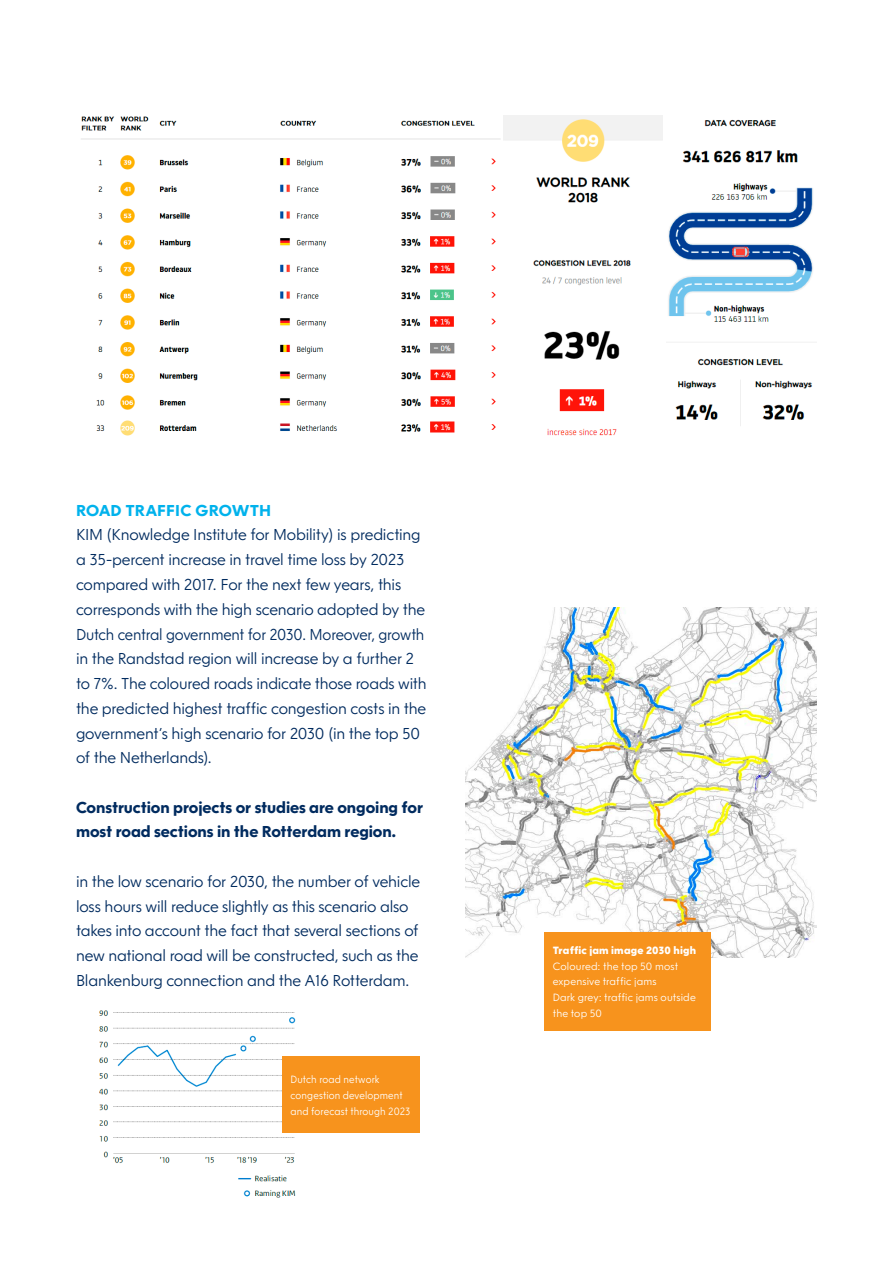
<style>
.page{position:relative;width:893px;height:1263px;background:#fff}
.page>*{position:absolute;margin:0;border:0;box-sizing:border-box;transform-origin:0 0}
.t1{font:300 15.75px/24.8px "NLRTM";letter-spacing:-.015em;color:#002b5f}
.t2{font:700 15.75px/24.8px "NLRTM";letter-spacing:-.005em;color:#002b5f}
.t3{font:700 15.75px "NLRTM";letter-spacing:.005em;color:#00b2ec}
.t4{font:300 10.5px/15.8px "NLRTM";letter-spacing:.01em;color:#fff}
.t5{font:300 10.5px/15.8px "NLRTM";letter-spacing:.01em;color:#fff;scale:.94 1}
.t6{font:800 10.5px "NLRTM";letter-spacing:.015em;color:#fff}
</style>
<div class="page">
<img style="left:81px;top:116px;width:419px;height:320px">
<img style="left:503px;top:115px;width:159px;height:88px">
<img style="left:668px;top:119px;width:145px;height:307px">
<img style="left:533px;top:260px;width:98px;height:176px">
<img style="left:99px;top:1010px;width:197px;height:188px">
<div style="left:282px;top:1057px;width:137px;height:76px;background:#f7931d"></div>
<img style="left:465px;top:607px;width:351px;height:351px">
<div style="left:544px;top:932px;width:167px;height:99px;background:#f7931d"></div>
<p class="t3" style="left:76px;top:501px;width:197px">ROAD TRAFFIC GROWTH</p>
<p class="t1" style="left:76px;top:522px;width:352px">KIM (Knowledge Institute for Mobility) is predicting a 35-percent increase in travel time loss by 2023 compared with 2017. For the next few years, this corresponds with the high scenario adopted by the Dutch central government for 2030. Moreover, growth in the Randstad region will increase by a further 2 to 7%. The coloured roads indicate those roads with the predicted highest traffic congestion costs in the government’s high scenario for 2030 (in the top 50 of the Netherlands).</p>
<p class="t2" style="left:76px;top:795px;width:349px">Construction projects or studies are ongoing for most road sections in the Rotterdam region.</p>
<p class="t1" style="left:76px;top:869px;width:346px">in the low scenario for 2030, the number of vehicle loss hours will reduce slightly as this scenario also takes into account the fact that several sections of new national road will be constructed, such as the Blankenburg connection and the A16 Rotterdam.</p>
<p class="t5" style="left:291px;top:1071px;width:129px">Dutch road network congestion development and forecast through 2023</p>
<p class="t6" style="left:553px;top:944px;width:145px">Traffic jam image 2030 high</p>
<p class="t4" style="left:553px;top:958px;width:145px">Coloured: the top 50 most expensive traffic jams<br>Dark grey: traffic jams outside the top 50</p>
</div>
